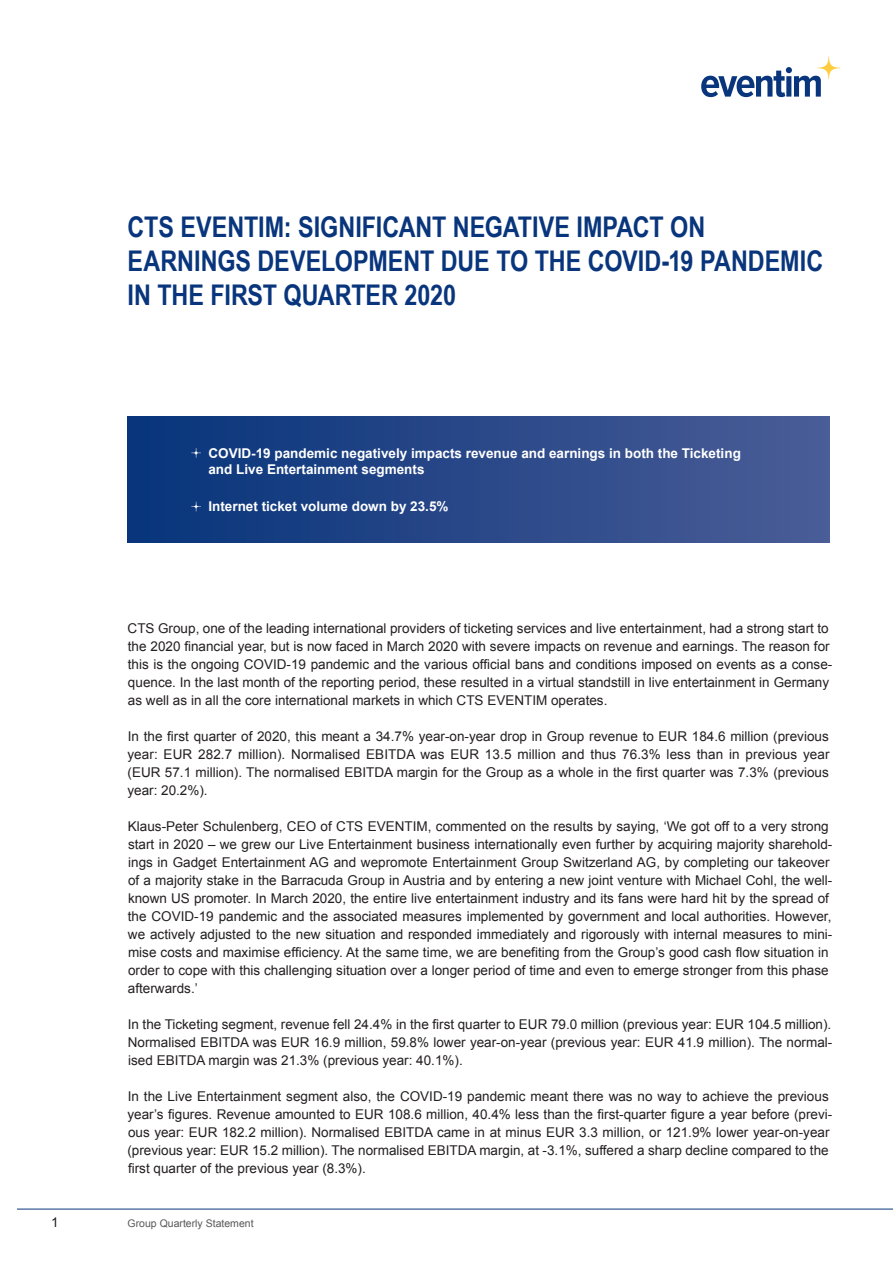
<style>
.page{position:relative;width:893px;height:1263px;background:#fff}
.page>*{position:absolute;margin:0;border:0;box-sizing:border-box;transform-origin:0 0}
.t1{font:700 28.5px/34.2px "Arial Narrow";color:#08357c}
.t2{font:13.5px/18px "Arial";color:#231f20}
.t3{font:700 13.5px/16.2px "Arial";color:#fff}
.t4{font:10.5px "Arial";color:#57585a}
</style>
<div class="page">
<svg style="left:701px;top:57px;width:139px;height:40px"></svg>
<hr style="left:17px;top:1209px;width:876px;height:1px;background:#08357c">
<div style="left:128px;top:417px;width:701px;height:126px;background:linear-gradient(to right,#07347b,#4b5d97)"></div>
<svg style="left:191px;top:448px;width:10px;height:10px"></svg>
<svg style="left:191px;top:502px;width:10px;height:9px"></svg>
<p class="t2" style="left:51px;top:1213px;width:9px">1</p>
<h1 class="t1" style="left:128px;top:208px;width:697px">CTS EVENTIM: SIGNIFICANT NEGATIVE IMPACT ON<br>EARNINGS DEVELOPMENT DUE TO THE COVID-19 PANDEMIC<br>IN THE FIRST QUARTER 2020</h1>
<p class="t3" style="left:208px;top:445px;width:534px">COVID-19 pandemic negatively impacts revenue and earnings in both the Ticketing and Live Entertainment segments</p>
<p class="t3" style="left:208px;top:499px;width:242px">Internet ticket volume down by 23.5%</p>
<p class="t2" style="left:128px;top:619px;width:706px">CTS Group, one of the leading international providers of ticketing services and live entertainment, had a strong start to the 2020 financial year, but is now faced in March 2020 with severe impacts on revenue and earnings. The reason for this is the ongoing COVID-19 pandemic and the various official bans and conditions imposed on events as a conse&shy;quence. In the last month of the reporting period, these resulted in a virtual standstill in live entertainment in Germany as well as in all the core international markets in which CTS EVENTIM operates.</p>
<p class="t2" style="left:127px;top:727px;width:704px;text-align:justify">In the first quarter of 2020, this meant a 34.7% year-on-year drop in Group revenue to EUR 184.6 million (previous year: EUR 282.7 million). Normalised EBITDA was EUR 13.5 million and thus 76.3% less than in previous year (EUR 57.1 million). The normalised EBITDA margin for the Group as a whole in the first quarter was 7.3% (previous year: 20.2%).</p>
<p class="t2" style="left:128px;top:817px;width:706px">Klaus-Peter Schulenberg, CEO of CTS EVENTIM, commented on the results by saying, ‘We got off to a very strong start in 2020 – we grew our Live Entertainment business internationally even further by acquiring majority sharehold&shy;ings in Gadget Entertainment AG and wepromote Entertainment Group Switzerland AG, by completing our takeover of a majority stake in the Barracuda Group in Austria and by entering a new joint venture with Michael Cohl, the well&shy;known US promoter. In March 2020, the entire live entertainment industry and its fans were hard hit by the spread of the COVID-19 pandemic and the associated measures implemented by government and local authorities. However, we actively adjusted to the new situation and responded immediately and rigorously with internal measures to mini&shy;mise costs and maximise efficiency. At the same time, we are benefiting from the Group’s good cash flow situation in order to cope with this challenging situation over a longer period of time and even to emerge stronger from this phase afterwards.’</p>
<p class="t2" style="left:128px;top:1015px;width:706px;text-align:justify">In the Ticketing segment, revenue fell 24.4% in the first quarter to EUR 79.0 million (previous year: EUR 104.5 million).<br>Normalised EBITDA was EUR 16.9 million, 59.8% lower year-on-year (previous year: EUR 41.9 million). The normal&shy;ised EBITDA margin was 21.3% (previous year: 40.1%).</p>
<p class="t2" style="left:127px;top:1087px;width:706px">In the Live Entertainment segment also, the COVID-19 pandemic meant there was no way to achieve the previous year’s figures. Revenue amounted to EUR 108.6 million, 40.4% less than the first-quarter figure a year before (previ&shy;ous year: EUR 182.2 million). Normalised EBITDA came in at minus EUR 3.3 million, or 121.9% lower year-on-year (previous year: EUR 15.2 million). The normalised EBITDA margin, at -3.1%, suffered a sharp decline compared to the first quarter of the previous year (8.3%).</p>
<p class="t4" style="left:128px;top:1216px;width:128px">Group Quarterly Statement</p>
</div>
